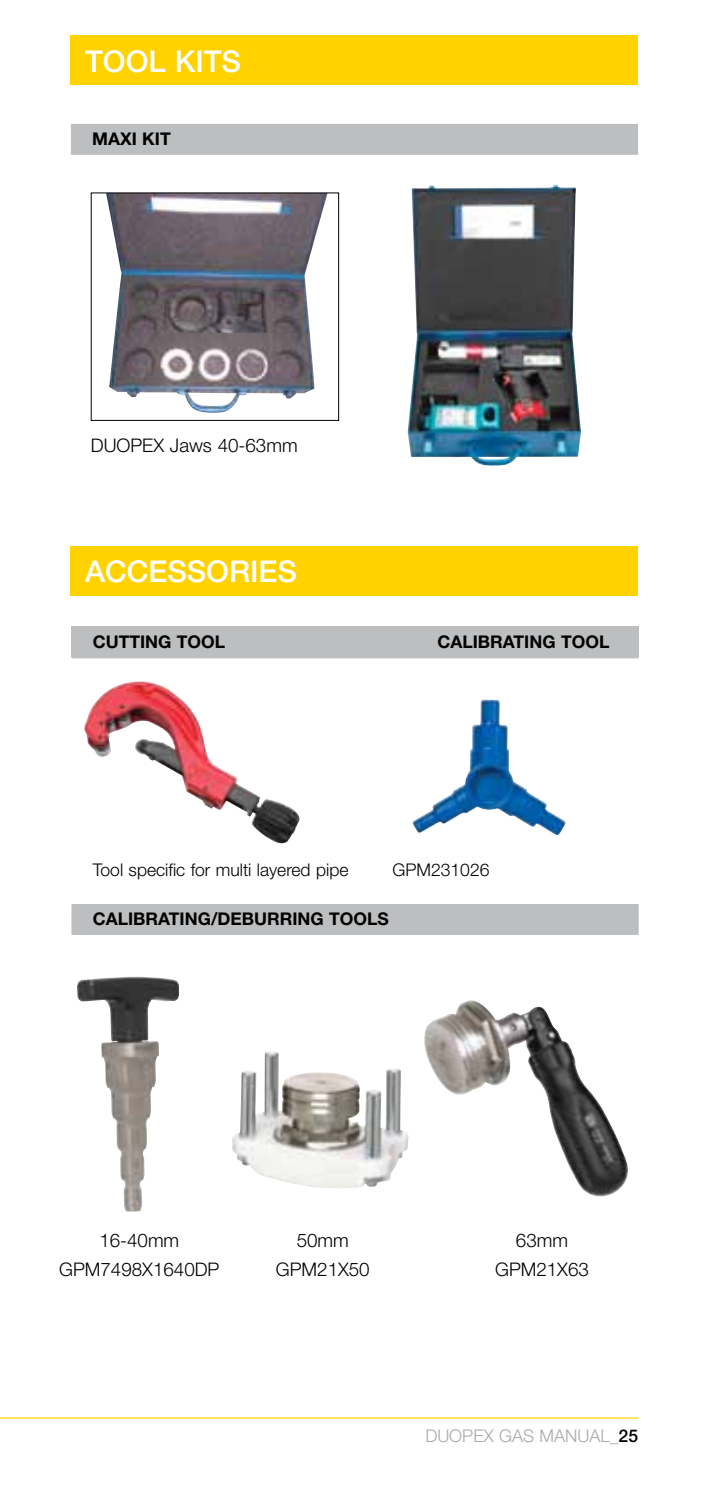
<style>
.page{position:relative;width:709px;height:1489px;background:#fff}
.page>*{position:absolute;margin:0;border:0;box-sizing:border-box;transform-origin:0 0}
.t1{font:500 30px "Helvetica Neue";color:#fff}
.t2{font:300 18.75px/29.5px "Helvetica Neue";color:#000;text-align:center}
.t3{font:700 17.5px "Helvetica Neue";color:#000}
.t4{font:300 17.5px "Helvetica Neue";color:#000}
.t5{font:300 17.5px "Helvetica Neue";color:#a7a9ac}
.t6{font:500 17.5px "Helvetica Neue";color:#000}
.s1{font-weight:300;color:#a7a9ac}
</style>
<div class="page">
<div style="left:71px;top:35px;width:567px;height:50px;background:#ffd200"></div>
<hr style="left:0;top:1417px;width:638px;height:1px;background:#ffd200">
<div style="left:71px;top:546px;width:567px;height:49px;background:#ffd200"></div>
<img style="left:407px;top:184px;width:174px;height:281px">
<img style="left:106px;top:195px;width:211px;height:218px">
<div style="left:71px;top:626px;width:567px;height:31px;background:#bcbec0"></div>
<img style="left:84px;top:683px;width:166px;height:133px">
<div style="left:71px;top:627px;width:567px;height:31px;background:#bcbec0"></div>
<div style="left:71px;top:904px;width:567px;height:30px;background:#bcbec0"></div>
<img style="left:412px;top:699px;width:153px;height:136px">
<img style="left:232px;top:1051px;width:177px;height:137px">
<img style="left:424px;top:1000px;width:204px;height:197px">
<div style="left:71px;top:124px;width:567px;height:31px;background:#bcbec0"></div>
<img style="left:77px;top:976px;width:102px;height:235px">
<h1 class="t1" style="left:85px;top:43px;width:157px">TOOL KITS</h1>
<p class="t3" style="left:92px;top:128px;width:80px">MAXI KIT</p>
<p class="t2" style="left:91px;top:430px;width:26px">DUOPEX</p>
<p class="t2" style="left:170px;top:430px;width:129px">Jaws 40-63mm</p>
<h1 class="t1" style="left:85px;top:554px;width:213px">ACCESSORIES</h1>
<p class="t3" style="left:93px;top:631px;width:134px">CUTTING TOOL</p>
<p class="t3" style="left:437px;top:631px;width:10px">CAL</p>
<p class="t3" style="left:473px;top:631px;width:18px">IBRAT</p>
<p class="t3" style="left:524px;top:631px;width:48px">ING TOOL</p>
<p class="t4" style="left:93px;top:858px;width:257px">Tool specific for multi layered pipe</p>
<p class="t4" style="left:392px;top:859px;width:98px">GPM231026</p>
<p class="t3" style="left:93px;top:907px;width:297px">CALIBRATING/DEBURRING TOOLS</p>
<p class="t2" style="left:59px;top:1224px;width:162px">16-40mm<br>GPM7498X1640DP</p>
<p class="t2" style="left:276px;top:1224px;width:95px">50mm<br>GPM21X50</p>
<p class="t2" style="left:495px;top:1224px;width:95px">63mm<br>GPM21X63</p>
<p class="t5" style="left:425px;top:1425px;width:25px">DUOPEX</p>
<p class="t5" style="left:499px;top:1425px;width:53px">GAS MANUAL</p>
<p class="t6" style="left:610px;top:1425px;width:30px"><span class="s1">_</span>25</p>
</div>
